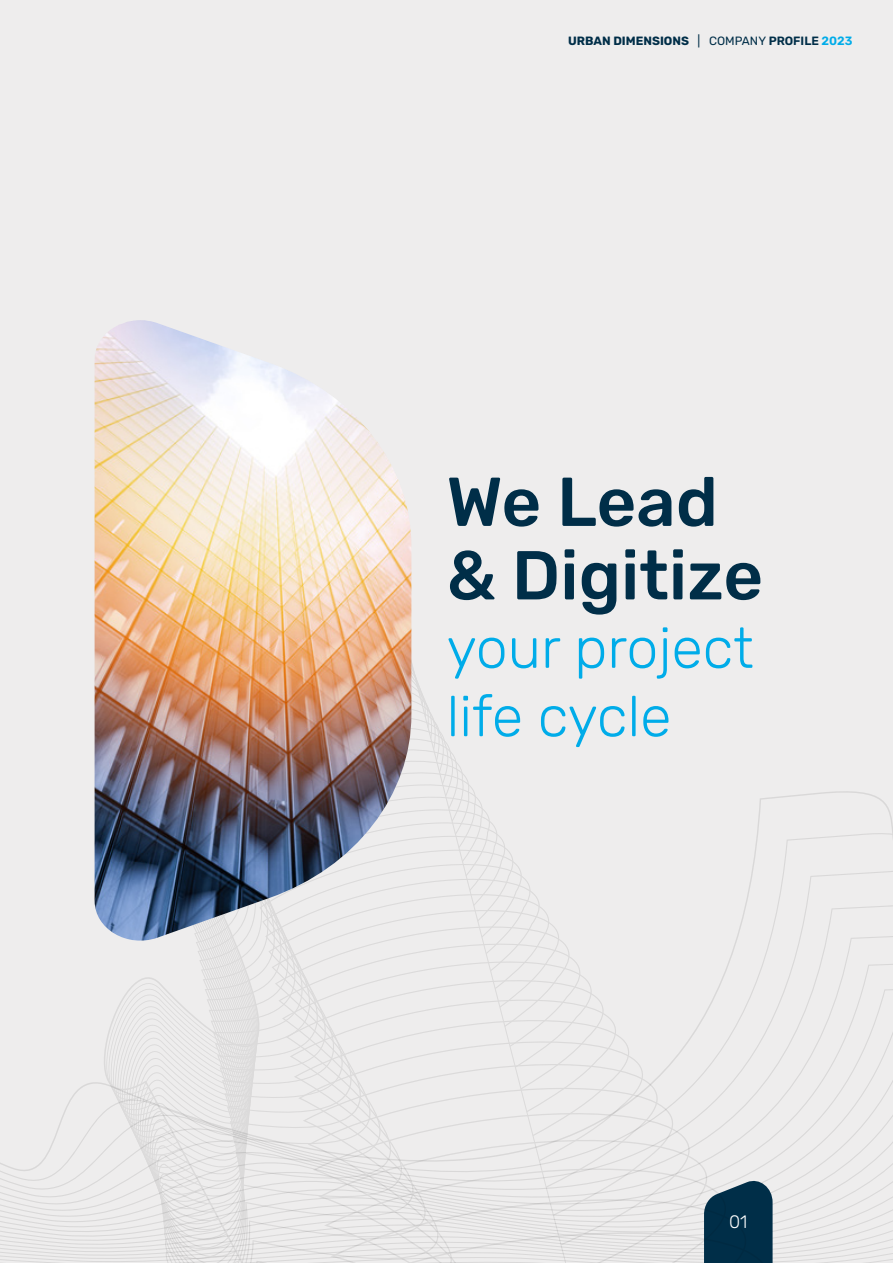
<style>
.page{position:relative;width:893px;height:1263px;background:#eeeded}
.page>*{position:absolute;margin:0;border:0;box-sizing:border-box;transform-origin:0 0}
.t1{font:500 69px/73.5px "Rubik";color:#002e48}
.t2{font:300 57px/68.4px "Rubik";color:#00ace9}
.t3{font:300 18px "Rubik";color:#fff}
.t4{font:700 12px "Rubik";color:#002e48}
.s1{font-weight:400}
.s2{font-weight:600}
.s3{font-weight:600;color:#00ace9}
</style>
<div class="page">
<svg style="left:0;top:1161px;width:893px;height:102px"></svg>
<svg style="left:691px;top:1136px;width:18px;height:127px"></svg>
<svg style="left:674px;top:1121px;width:17px;height:142px"></svg>
<svg style="left:658px;top:1102px;width:16px;height:161px"></svg>
<svg style="left:644px;top:1077px;width:14px;height:186px"></svg>
<svg style="left:630px;top:1057px;width:14px;height:206px"></svg>
<svg style="left:616px;top:1034px;width:14px;height:229px"></svg>
<svg style="left:604px;top:1014px;width:12px;height:249px"></svg>
<svg style="left:592px;top:994px;width:12px;height:269px"></svg>
<svg style="left:581px;top:975px;width:11px;height:288px"></svg>
<svg style="left:415px;top:675px;width:158px;height:588px"></svg>
<svg style="left:102px;top:556px;width:313px;height:707px"></svg>
<svg style="left:102px;top:942px;width:309px;height:6px"></svg>
<img style="left:95px;top:320px;width:316px;height:622px">
<p class="t4" style="left:568px;top:34px;width:286px">URBAN DIMENSIONS <span class="s1">| COMPANY</span> <span class="s2">PROFILE</span> <span class="s3">2023</span></p>
<h1 class="t1" style="left:446px;top:467px;width:318px">We Lead &amp; Digitize</h1>
<h2 class="t2" style="left:446px;top:615px;width:309px">your project life cycle</h2>
<h3 class="t3" style="left:729px;top:1212px;width:20px">01</h3>
<h3 class="t3" style="left:735px;top:1212px;width:9px">1</h3>
</div>
